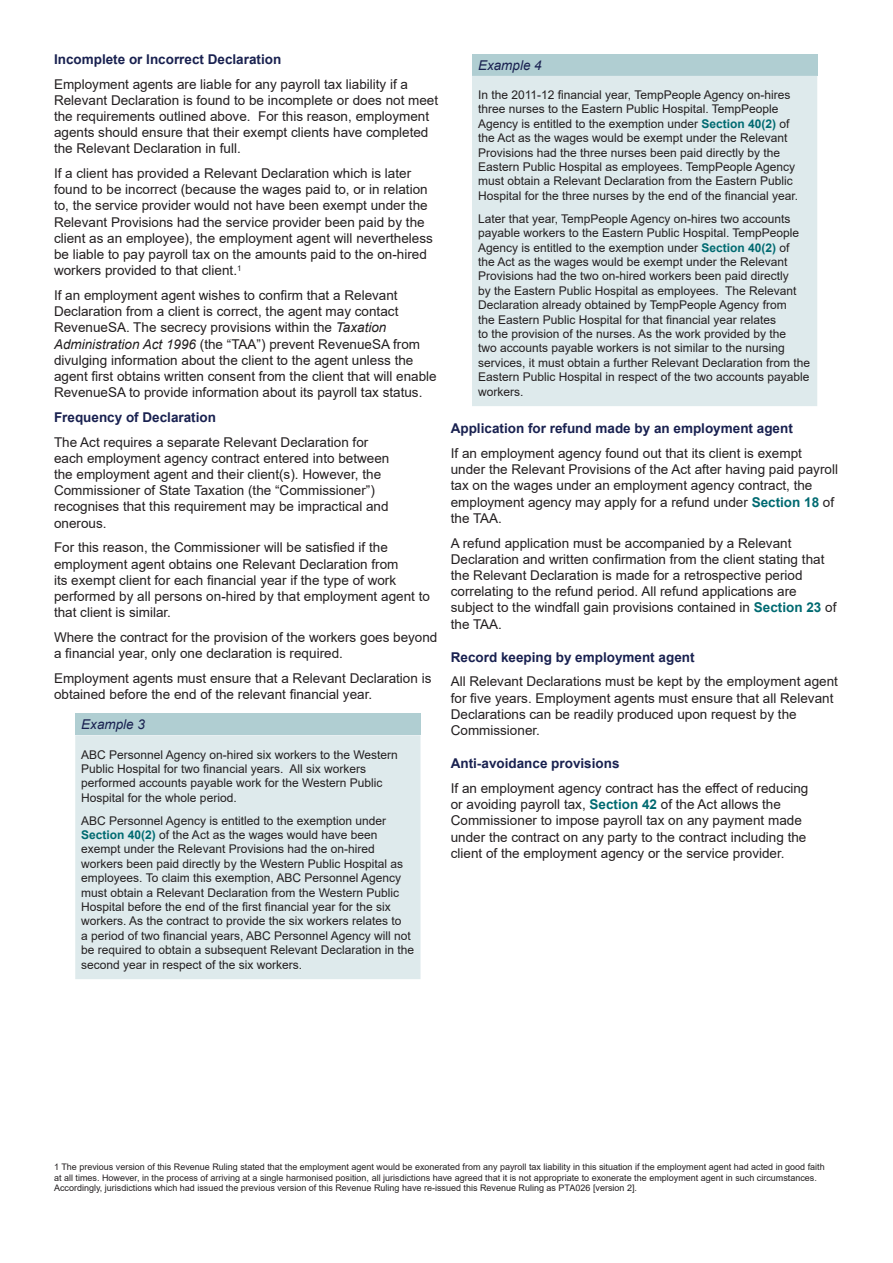
<style>
.page{position:relative;width:893px;height:1263px;background:#fff}
.page>*{position:absolute;margin:0;border:0;box-sizing:border-box;transform-origin:0 0}
.CONTENT_Text{font:13.5px/16.2px "Arial";color:#231f20}
.CONTENT_Heading_Sub{font:700 13.5px "Arial";color:#192150}
.CONTENT_Text-2{font:700 13.5px "Arial";color:#192150}
.CONTENT_Heading_Sub-2{font:italic 13.5px "Arial";color:#192150}
.EXAMPLE_Text{font:12px/14.4px "Arial";color:#231f20}
.EXAMPLE_Text-2{font:9px/10.8px "Arial";color:#231f20}
.s1{font-style:italic}
.s2{font-weight:700;color:#006a71}
</style>
<div class="page">
<div style="left:75px;top:713px;width:345px;height:22px;background:#b0ced2"></div>
<div style="left:75px;top:735px;width:345px;height:244px;background:#deeaec"></div>
<div style="left:472px;top:54px;width:345px;height:22px;background:#b0ced2"></div>
<div style="left:472px;top:76px;width:345px;height:330px;background:#deeaec"></div>
<p class="CONTENT_Heading_Sub" style="left:54px;top:50px;width:229px">Incomplete or Incorrect Declaration</p>
<p class="CONTENT_Text" style="left:54px;top:76px;width:386px">Employment agents are liable for any payroll tax liability if a Relevant Declaration is found to be incomplete or does not meet the requirements outlined above. For this reason, employment agents should ensure that their exempt clients have completed the Relevant Declaration in full.</p>
<p class="CONTENT_Text" style="left:54px;top:165px;width:380px">If a client has provided a Relevant Declaration which is later found to be incorrect (because the wages paid to, or in relation to, the service provider would not have been exempt under the Relevant Provisions had the service provider been paid by the client as an employee), the employment agent will nevertheless be liable to pay payroll tax on the amounts paid to the on-hired workers provided to that client.<sup>1</sup></p>
<p class="CONTENT_Text" style="left:54px;top:287px;width:384px">If an employment agent wishes to confirm that a Relevant Declaration from a client is correct, the agent may contact RevenueSA. The secrecy provisions within the <span class="s1">Taxation Administration Act 1996</span> (the “TAA”) prevent RevenueSA from divulging information about the client to the agent unless the agent first obtains written consent from the client that will enable RevenueSA to provide information about its payroll tax status.</p>
<p class="CONTENT_Text-2" style="left:54px;top:408px;width:164px">Frequency of Declaration</p>
<p class="CONTENT_Text" style="left:54px;top:434px;width:337px">The Act requires a separate Relevant Declaration for each employment agency contract entered into between the employment agent and their client(s). However, the Commissioner of State Taxation (the “Commissioner”) recognises that this requirement may be impractical and onerous.</p>
<p class="CONTENT_Text" style="left:54px;top:539px;width:377px">For this reason, the Commissioner will be satisfied if the employment agent obtains one Relevant Declaration from<br>its exempt client for each financial year if the type of work performed by all persons on-hired by that employment agent to that client is similar.</p>
<p class="CONTENT_Text" style="left:54px;top:629px;width:385px">Where the contract for the provision of the workers goes beyond a financial year, only one declaration is required.</p>
<p class="CONTENT_Text" style="left:54px;top:670px;width:379px">Employment agents must ensure that a Relevant Declaration is obtained before the end of the relevant financial year.</p>
<p class="CONTENT_Heading_Sub-2" style="left:81px;top:716px;width:65px">Example 3</p>
<p class="EXAMPLE_Text" style="left:81px;top:747px;width:318px">ABC Personnel Agency on-hired six workers to the Western Public Hospital for two financial years. All six workers performed accounts payable work for the Western Public Hospital for the whole period.</p>
<p class="EXAMPLE_Text" style="left:81px;top:813px;width:334px">ABC Personnel Agency is entitled to the exemption under <span class="s2">Section 40(2)</span> of the Act as the wages would have been exempt under the Relevant Provisions had the on-hired workers been paid directly by the Western Public Hospital as employees. To claim this exemption, ABC Personnel Agency must obtain a Relevant Declaration from the Western Public Hospital before the end of the first financial year for the six workers. As the contract to provide the six workers relates to<br>a period of two financial years, ABC Personnel Agency will not be required to obtain a subsequent Relevant Declaration in the second year in respect of the six workers.</p>
<p class="CONTENT_Heading_Sub-2" style="left:478px;top:56px;width:65px">Example 4</p>
<p class="EXAMPLE_Text" style="left:478px;top:88px;width:322px">In the 2011-12 financial year, TempPeople Agency on-hires three nurses to the Eastern Public Hospital. TempPeople Agency is entitled to the exemption under <span class="s2">Section 40(2)</span> of the Act as the wages would be exempt under the Relevant Provisions had the three nurses been paid directly by the Eastern Public Hospital as employees. TempPeople Agency must obtain a Relevant Declaration from the Eastern Public Hospital for the three nurses by the end of the financial year.</p>
<p class="EXAMPLE_Text" style="left:478px;top:211px;width:334px">Later that year, TempPeople Agency on-hires two accounts payable workers to the Eastern Public Hospital. TempPeople Agency is entitled to the exemption under <span class="s2">Section 40(2)</span> of<br>the Act as the wages would be exempt under the Relevant Provisions had the two on-hired workers been paid directly<br>by the Eastern Public Hospital as employees. The Relevant Declaration already obtained by TempPeople Agency from<br>the Eastern Public Hospital for that financial year relates<br>to the provision of the nurses. As the work provided by the<br>two accounts payable workers is not similar to the nursing services, it must obtain a further Relevant Declaration from the Eastern Public Hospital in respect of the two accounts payable workers.</p>
<p class="CONTENT_Heading_Sub" style="left:451px;top:419px;width:344px">Application for refund made by an employment agent</p>
<p class="CONTENT_Text" style="left:451px;top:445px;width:389px">If an employment agency found out that its client is exempt under the Relevant Provisions of the Act after having paid payroll tax on the wages under an employment agency contract, the employment agency may apply for a refund under <span class="s2">Section 18</span> of the TAA.</p>
<p class="CONTENT_Text" style="left:451px;top:535px;width:387px">A refund application must be accompanied by a Relevant Declaration and written confirmation from the client stating that the Relevant Declaration is made for a retrospective period correlating to the refund period. All refund applications are subject to the windfall gain provisions contained in <span class="s2">Section 23</span> of the TAA.</p>
<p class="CONTENT_Heading_Sub" style="left:451px;top:647px;width:245px">Record keeping by employment agent</p>
<p class="CONTENT_Text" style="left:451px;top:673px;width:389px">All Relevant Declarations must be kept by the employment agent for five years. Employment agents must ensure that all Relevant Declarations can be readily produced upon request by the Commissioner.</p>
<p class="CONTENT_Heading_Sub" style="left:451px;top:754px;width:170px">Anti-avoidance provisions</p>
<p class="CONTENT_Text" style="left:451px;top:780px;width:359px">If an employment agency contract has the effect of reducing or avoiding payroll tax, <span class="s2">Section 42</span> of the Act allows the Commissioner to impose payroll tax on any payment made under the contract on any party to the contract including the client of the employment agency or the service provider.</p>
<p class="EXAMPLE_Text-2" style="left:54px;top:1161px;width:772px">1 The previous version of this Revenue Ruling stated that the employment agent would be exonerated from any payroll tax liability in this situation if the employment agent had acted in good faith at all times. However, in the process of arriving at a single harmonised position, all jurisdictions have agreed that it is not appropriate to exonerate the employment agent in such circumstances.<br>Accordingly, jurisdictions which had issued the previous version of this Revenue Ruling have re-issued this Revenue Ruling as PTA026 [version 2].</p>
</div>
